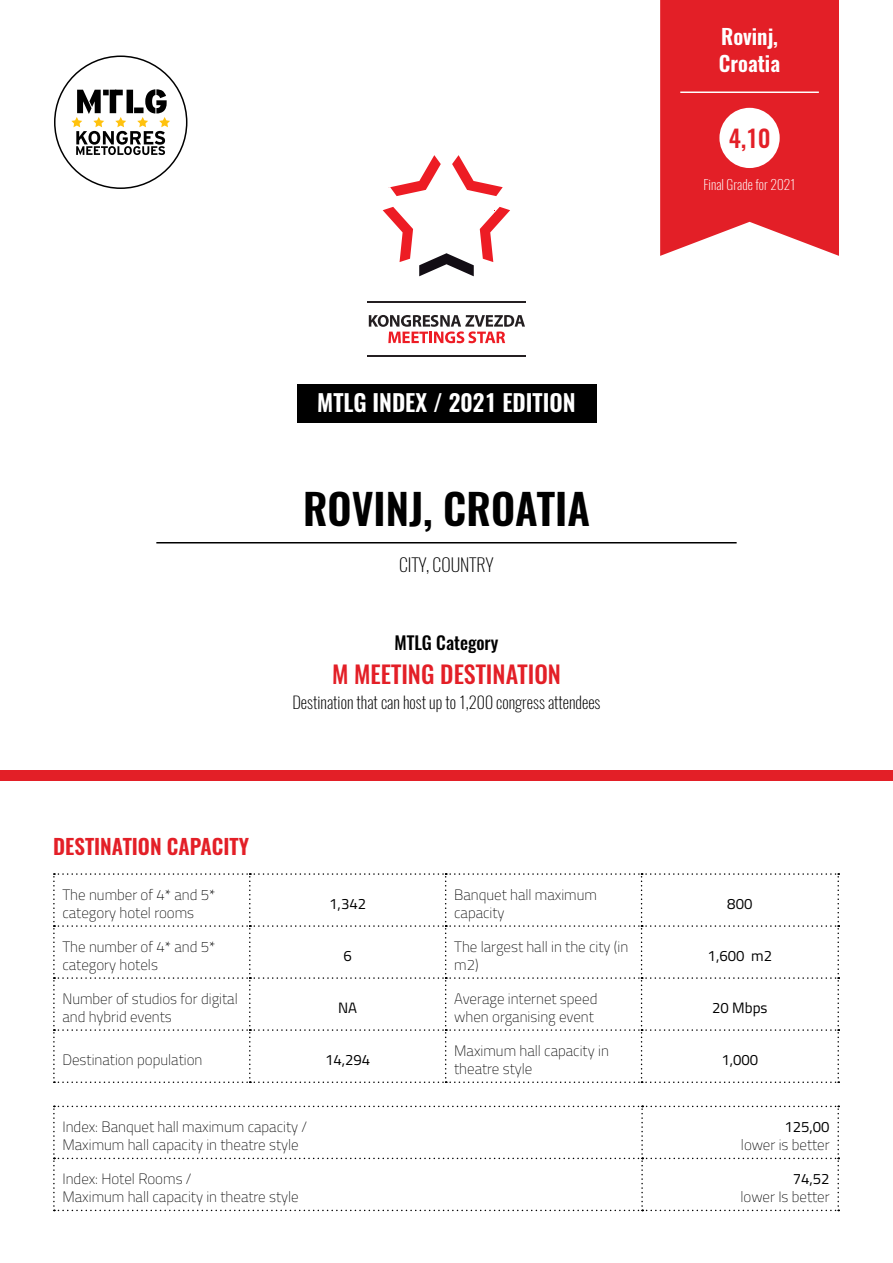
<style>
.page{position:relative;width:893px;height:1263px;background:#fff}
.page>*{position:absolute;margin:0;border:0;box-sizing:border-box;transform-origin:0 0}
.t1{font:600 42px "Oswald";color:#000}
.t2{font:500 24px "Oswald";color:#e31f27}
.t3{font:500 23.85px "Oswald";color:#e31f27}
.t4{font:600 23.25px "Oswald";color:#fff}
.t5{font:600 21px "Oswald";color:#e31f27}
.t6{font:600 21px/27.3px "Oswald";color:#fff}
.t7{font:500 18px "Oswald";color:#000}
.t8{font:200 18px "Oswald";color:#000}
.t9{font:200 16.5px "Oswald";color:#000}
.t10{font:100 15px/18px "Titillium Web";color:#000}
.t11{font:15px "Titillium Web";color:#000}
.t12{font:200 13.5px "Oswald";color:#fff}
</style>
<div class="page">
<div style="left:0;top:770px;width:893px;height:11px;background:#e31f27"></div>
<hr style="left:367px;top:301px;width:159px;height:2px;background:#241f21">
<svg style="left:419px;top:253px;width:55px;height:23px"></svg>
<svg style="left:480px;top:207px;width:30px;height:55px"></svg>
<svg style="left:452px;top:155px;width:51px;height:41px"></svg>
<svg style="left:390px;top:155px;width:51px;height:41px"></svg>
<svg style="left:383px;top:207px;width:30px;height:55px"></svg>
<svg style="left:369px;top:315px;width:156px;height:28px"></svg>
<hr style="left:367px;top:355px;width:159px;height:2px;background:#241f21">
<svg style="left:71px;top:89px;width:99px;height:66px"></svg>
<div style="left:297px;top:384px;width:299px;height:39px;background:#000"></div>
<svg style="left:53px;top:873px;width:786px;height:210px"></svg>
<svg style="left:53px;top:1106px;width:786px;height:105px"></svg>
<hr style="left:156px;top:542px;width:581px;height:1px;background:#000">
<svg style="left:660px;top:0;width:179px;height:256px;background:#e52f36"></svg>
<div style="left:719px;top:108px;width:61px;height:60px;background:#fff;border-radius:50%"></div>
<hr style="left:680px;top:92px;width:139px;height:1px;background:#fff">
<h3 class="t6" style="left:719px;top:24px;width:63px">Rovinj,<br>Croatia</h3>
<h3 class="t4" style="left:317px;top:390px;width:260px">MTLG INDEX / 2021 EDITION</h3>
<h1 class="t1" style="left:303px;top:487px;width:288px">ROVINJ, CROATIA</h1>
<p class="t8" style="left:399px;top:548px;width:96px">CITY, COUNTRY</p>
<p class="t7" style="left:394px;top:634px;width:105px">MTLG Category</p>
<h2 class="t2" style="left:332px;top:662px;width:230px">M MEETING DESTINATION</h2>
<p class="t9" style="left:292px;top:687px;width:310px">Destination that can host up to 1,200 congress attendees</p>
<h3 class="t3" style="left:729px;top:126px;width:43px">4,10</h3>
<p class="t12" style="left:703px;top:172px;width:94px">Final Grade for 2021</p>
<h3 class="t5" style="left:53px;top:836px;width:197px">DESTINATION CAPACITY</h3>
<p class="t10" style="left:62px;top:884px;width:155px">The number of 4* and 5* category hotel rooms</p>
<p class="t11" style="left:329px;top:892px;width:38px">1,342</p>
<p class="t10" style="left:454px;top:884px;width:144px">Banquet hall maximum capacity</p>
<p class="t11" style="left:727px;top:892px;width:27px">800</p>
<p class="t10" style="left:62px;top:936px;width:155px">The number of 4* and 5* category hotels</p>
<p class="t11" style="left:343px;top:944px;width:10px">6</p>
<p class="t10" style="left:454px;top:936px;width:176px">The largest hall in the city (in m2)</p>
<p class="t11" style="left:708px;top:944px;width:66px">1,600 m2</p>
<p class="t10" style="left:62px;top:989px;width:177px">Number of studios for digital and hybrid events</p>
<p class="t11" style="left:338px;top:996px;width:21px">NA</p>
<p class="t10" style="left:454px;top:989px;width:145px">Average internet speed when organising event</p>
<p class="t11" style="left:712px;top:996px;width:57px">20 Mbps</p>
<p class="t10" style="left:62px;top:1050px;width:142px">Destination population</p>
<p class="t11" style="left:325px;top:1048px;width:47px">14,294</p>
<p class="t10" style="left:454px;top:1041px;width:156px">Maximum hall capacity in theatre style</p>
<p class="t11" style="left:721px;top:1048px;width:38px">1,000</p>
<p class="t10" style="left:62px;top:1117px;width:246px">Index: Banquet hall maximum capacity /<br>Maximum hall capacity in theatre style</p>
<p class="t11" style="left:784px;top:1116px;width:47px">125,00</p>
<p class="t10" style="left:741px;top:1135px;width:90px">lower is better</p>
<p class="t10" style="left:62px;top:1169px;width:238px">Index: Hotel Rooms /<br>Maximum hall capacity in theatre style</p>
<p class="t11" style="left:793px;top:1168px;width:38px">74,52</p>
<p class="t10" style="left:740px;top:1187px;width:91px">lower Is better</p>
</div>
